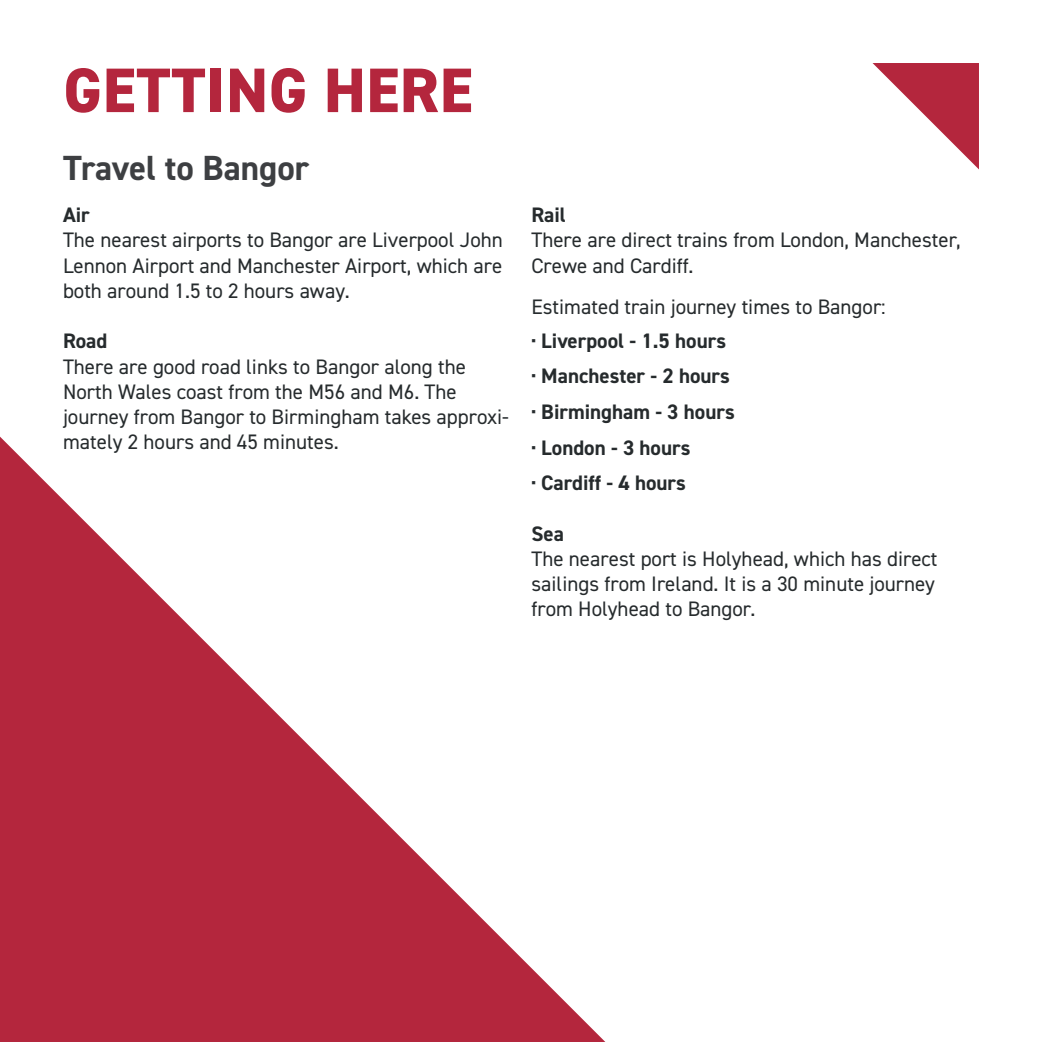
<style>
.page{position:relative;width:1042px;height:1042px;background:#fff}
.page>*{position:absolute;margin:0;border:0;box-sizing:border-box;transform-origin:0 0}
.t1{font:800 63px "DIN2014";letter-spacing:.01em;color:#b4263d}
.t2{font:700 35px "DIN2014";color:#3d3f42}
.t3{font:21px/25.2px "DIN2014";color:#262b2d}
.t4{font:700 21px "DIN2014";color:#262b2d}
.s1{font-weight:700}
</style>
<div class="page">
<svg style="left:0;top:436px;width:606px;height:606px"></svg>
<svg style="left:872px;top:63px;width:107px;height:106px"></svg>
<p class="t1" style="left:63px;top:48px;width:411px">GETTING HERE</p>
<p class="t2" style="left:63px;top:145px;width:248px">Travel to Bangor</p>
<p class="t3" style="left:63px;top:202px;width:441px"><span class="s1">Air<br></span>The nearest airports to Bangor are Liverpool John Lennon Airport and Manchester Airport, which are both around 1.5 to 2 hours away.</p>
<p class="t4" style="left:63px;top:327px;width:46px">Road</p>
<p class="t3" style="left:63px;top:353px;width:447px">There are good road links to Bangor along the North Wales coast from the M56 and M6. The journey from Bangor to Birmingham takes approxi&shy;mately 2 hours and 45 minutes.</p>
<p class="t4" style="left:531px;top:201px;width:36px">Rail</p>
<p class="t3" style="left:531px;top:227px;width:431px">There are direct trains from London, Manchester,<br>Crewe and Cardiff.</p>
<p class="t3" style="left:531px;top:293px;width:356px">Estimated train journey times to Bangor:</p>
<p class="t4" style="left:531px;top:326px;width:196px">· Liverpool - 1.5 hours</p>
<p class="t4" style="left:531px;top:362px;width:200px">· Manchester - 2 hours</p>
<p class="t4" style="left:531px;top:398px;width:205px">· Birmingham - 3 hours</p>
<p class="t4" style="left:531px;top:433px;width:160px">· London - 3 hours</p>
<p class="t4" style="left:531px;top:469px;width:156px">· Cardiff - 4 hours</p>
<p class="t4" style="left:531px;top:520px;width:34px">Sea</p>
<p class="t3" style="left:531px;top:546px;width:407px">The nearest port is Holyhead, which has direct sailings from Ireland. It is a 30 minute journey from Holyhead to Bangor.</p>
</div>
